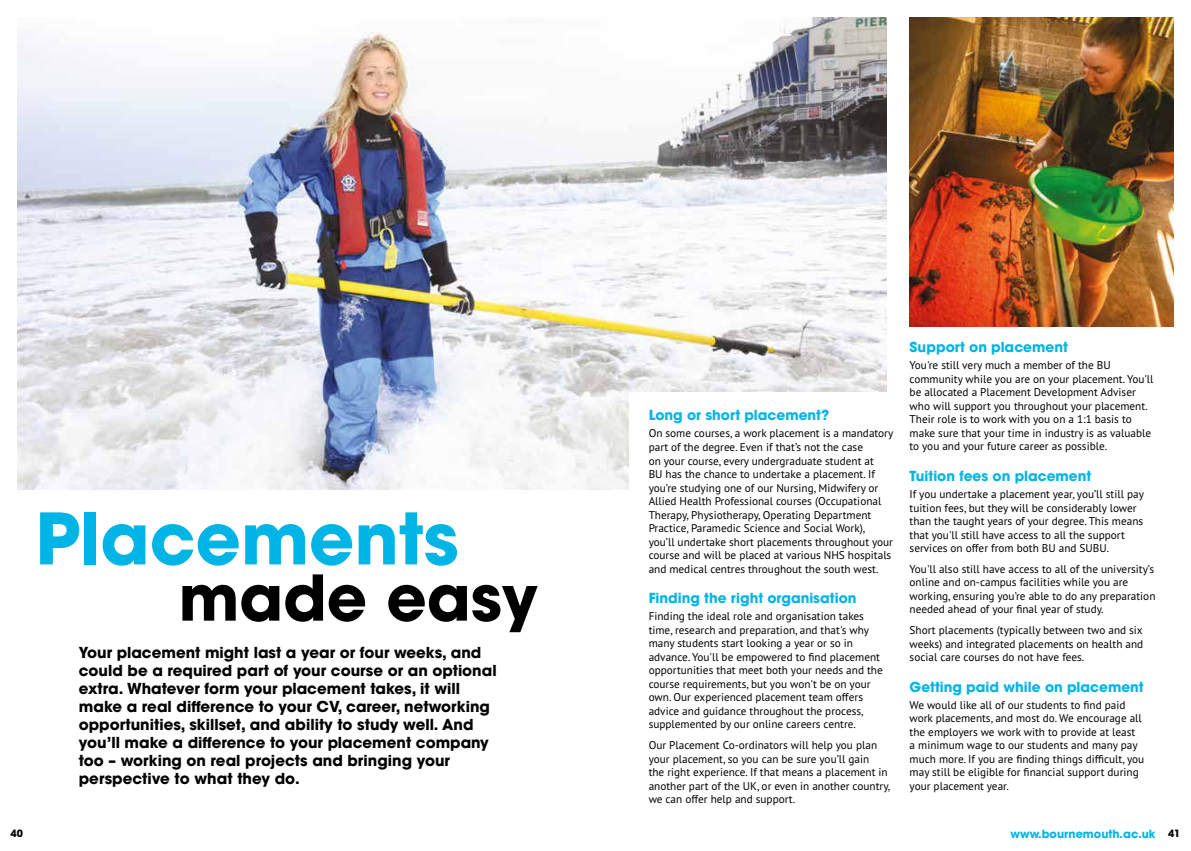
<style>
.page{position:relative;width:1191px;height:851px;background:#fff}
.page>*{position:absolute;margin:0;border:0;box-sizing:border-box;transform-origin:0 0}
.t1{font:700 70.25px "ITC Avant Garde Std";color:#00b4e5}
.t2{font:700 62.38px "ITC Avant Garde Std";color:#000}
.t3{font:700 15px/18px "ITC Avant Garde Std";color:#000}
.t4{font:700 13.75px "ITC Avant Garde Std";color:#00b4e5}
.t5{font:11.25px/13.5px "PT Sans Pro";color:#000}
.t6{font:700 11.25px "ITC Avant Garde Std";color:#00b4e5}
.t7{font:700 10px "ITC Avant Garde Std";color:#000}
.s1{font-size:10px;color:#000}
</style>
<div class="page">
<img style="left:18px;top:18px;width:868px;height:471px">
<div style="left:629px;top:392px;width:533px;height:186px;background:#fff"></div>
<img style="left:909px;top:18px;width:264px;height:308px">
<h1 class="t1" style="left:35px;top:491px;width:425px">Placements</h1>
<h2 class="t2" style="left:179px;top:556px;width:360px">made easy</h2>
<p class="t3" style="left:79px;top:643px;width:419px">Your placement might last a year or four weeks, and could be a required part of your course or an optional extra. Whatever form your placement takes, it will make a real difference to your CV, career, networking opportunities, skillset, and ability to study well. And you’ll make a difference to your placement company too – working on real projects and bringing your perspective to what they do.</p>
<p class="t4" style="left:648px;top:406px;width:182px">Long or short placement?</p>
<p class="t5" style="left:648px;top:426px;width:246px">On some courses, a work placement is a mandatory part of the degree. Even if that’s not the case<br>on your course, every undergraduate student at<br>BU has the chance to undertake a placement. If you’re studying one of our Nursing, Midwifery or Allied Health Professional courses (Occupational Therapy, Physiotherapy, Operating Department Practice, Paramedic Science and Social Work), you’ll undertake short placements throughout your course and will be placed at various NHS hospitals and medical centres throughout the south west.</p>
<p class="t4" style="left:648px;top:589px;width:209px">Finding the right organisation</p>
<p class="t5" style="left:648px;top:609px;width:236px">Finding the ideal role and organisation takes time, research and preparation, and that's why many students start looking a year or so in advance. You'll be empowered to find placement opportunities that meet both your needs and the course requirements, but you won't be on your own. Our experienced placement team offers advice and guidance throughout the process, supplemented by our online careers centre.</p>
<p class="t5" style="left:648px;top:737px;width:243px">Our Placement Co-ordinators will help you plan your placement, so you can be sure you’ll gain<br>the right experience. If that means a placement in another part of the UK, or even in another country, we can offer help and support.</p>
<p class="t4" style="left:909px;top:338px;width:160px">Support on placement</p>
<p class="t5" style="left:909px;top:358px;width:245px">You're still very much a member of the BU community while you are on your placement. You'll be allocated a Placement Development Adviser who will support you throughout your placement.<br>Their role is to work with you on a 1:1 basis to make sure that your time in industry is as valuable to you and your future career as possible.</p>
<p class="t4" style="left:909px;top:467px;width:183px">Tuition fees on placement</p>
<p class="t5" style="left:909px;top:487px;width:236px">If you undertake a placement year, you’ll still pay tuition fees, but they will be considerably lower than the taught years of your degree. This means that you'll still have access to all the support services on offer from both BU and SUBU.</p>
<p class="t5" style="left:909px;top:561px;width:247px">You'll also still have access to all of the university’s online and on-campus facilities while you are working, ensuring you’re able to do any preparation needed ahead of your final year of study.</p>
<p class="t5" style="left:909px;top:623px;width:235px;text-align:justify">Short placements (typically between two and six weeks) and integrated placements on health and social care courses do not have fees.</p>
<p class="t4" style="left:909px;top:677px;width:236px">Getting paid while on placement</p>
<p class="t5" style="left:909px;top:697px;width:236px">We would like all of our students to find paid work placements, and most do. We encourage all the employers we work with to provide at least<br>a minimum wage to our students and many pay much more. If you are finding things difficult, you may still be eligible for financial support during your placement year.</p>
<p class="t7" style="left:11px;top:826px;width:14px">40</p>
<p class="t6" style="left:1010px;top:826px;width:171px">www.bournemouth.ac.uk <span class="s1">41</span></p>
</div>
